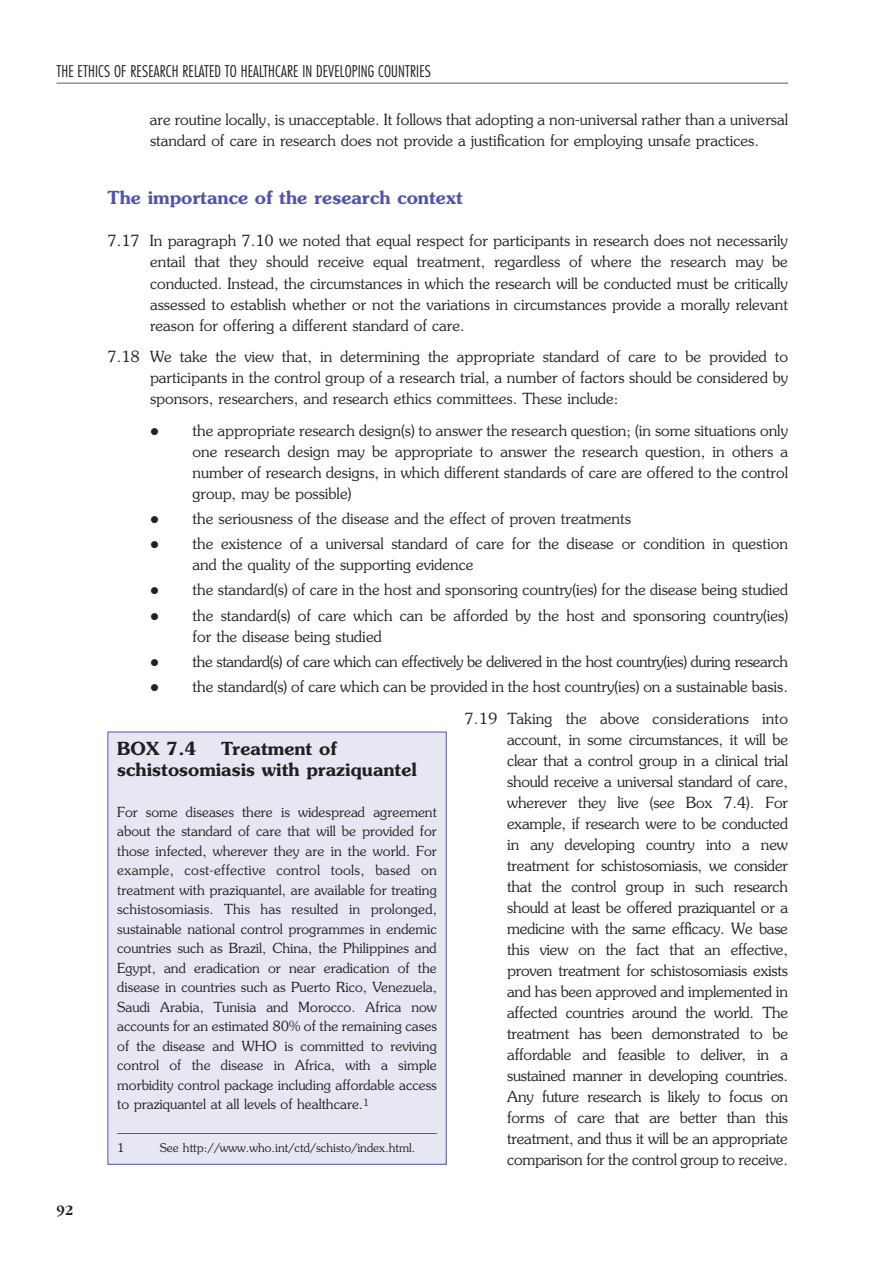
<style>
.page{position:relative;width:893px;height:1263px;background:#fff}
.page>*{position:absolute;margin:0;border:0;box-sizing:border-box;transform-origin:0 0}
.t1{font:600 18px/21px "Souvenir";color:#231f20}
.t2{font:600 18px "Souvenir";color:#5155a4}
.t3{font:300 condensed 15.75px "Futura";letter-spacing:.01em;color:#231f20}
.t4{font:300 15.3px/21px "Souvenir";color:#231f20}
.t5{font:700 15px "Garamond";color:#231f20}
.t6{font:300 13.8px/19.5px "Souvenir";color:#231f20;text-align:justify}
.t7{font:300 12px "Souvenir";color:#231f20}
</style>
<div class="page">
<hr style="left:56px;top:83px;width:732px;height:1px;background:#5155a4">
<div style="left:108px;top:732px;width:338px;height:432px;background:#e7e7f3"></div>
<hr style="left:117px;top:1133px;width:320px;height:1px;background:#5155a4">
<p class="t3" style="left:56px;top:64px;width:376px">THE ETHICS OF RESEARCH RELATED TO HEALTHCARE IN DEVELOPING COUNTRIES</p>
<p class="t4" style="left:150px;top:110px;width:640px">are routine locally, is unacceptable. It follows that adopting a non-universal rather than a universal standard of care in research does not provide a justification for employing unsafe practices.</p>
<p class="t5" style="left:56px;top:1204px;width:18px">92</p>
<p class="t2" style="left:107px;top:191px;width:357px">The importance of the research context</p>
<p class="t4" style="left:150px;top:232px;width:639px;text-align:justify;text-indent:-43px">7.17 In paragraph 7.10 we noted that equal respect for participants in research does not necessarily entail that they should receive equal treatment, regardless of where the research may be conducted. Instead, the circumstances in which the research will be conducted must be critically assessed to establish whether or not the variations in circumstances provide a morally relevant reason for offering a different standard of care.</p>
<p class="t4" style="left:150px;top:347px;width:639px;text-align:justify;text-indent:-43px">7.18 We take the view that, in determining the appropriate standard of care to be provided to participants in the control group of a research trial, a number of factors should be considered by sponsors, researchers, and research ethics committees. These include:</p>
<p class="t4" style="left:193px;top:421px;width:597px;text-align:justify">the appropriate research design(s) to answer the research question; (in some situations only one research design may be appropriate to answer the research question, in others a number of research designs, in which different standards of care are offered to the control group, may be possible)</p>
<p class="t4" style="left:193px;top:507px;width:597px;line-height:25.2px">the seriousness of the disease and the effect of proven treatments<br>the existence of a universal standard of care for the disease or condition in question</p>
<p class="t4" style="left:193px;top:553px;width:597px;line-height:25.2px">and the quality of the supporting evidence<br>the standard(s) of care in the host and sponsoring country(ies) for the disease being studied the standard(s) of care which can be afforded by the host and sponsoring country(ies)</p>
<p class="t4" style="left:193px;top:624px;width:597px;line-height:25.2px">for the disease being studied<br>the standard(s) of care which can effectively be delivered in the host country(ies) during research the standard(s) of care which can be provided in the host country(ies) on a sustainable basis.</p>
<p class="t4" style="left:507px;top:709px;width:282px;text-align:justify;text-indent:-43px">7.19 Taking the above considerations into account, in some circumstances, it will be clear that a control group in a clinical trial should receive a universal standard of care, wherever they live (see Box 7.4). For example, if research were to be conducted in any developing country into a new treatment for schistosomiasis, we consider that the control group in such research should at least be offered praziquantel or a medicine with the same efficacy. We base this view on the fact that an effective, proven treatment for schistosomiasis exists and has been approved and implemented in affected countries around the world. The treatment has been demonstrated to be affordable and feasible to deliver, in a sustained manner in developing countries.<br>Any future research is likely to focus on forms of care that are better than this treatment, and thus it will be an appropriate comparison for the control group to receive.</p>
<p class="t1" style="left:117px;top:739px;width:301px;text-indent:104px">Treatment of schistosomiasis with praziquantel</p>
<p class="t6" style="left:117px;top:803px;width:321px">For some diseases there is widespread agreement about the standard of care that will be provided for those infected, wherever they are in the world. For example, cost-effective control tools, based on treatment with praziquantel, are available for treating schistosomiasis. This has resulted in prolonged, sustainable national control programmes in endemic countries such as Brazil, China, the Philippines and Egypt, and eradication or near eradication of the disease in countries such as Puerto Rico, Venezuela, Saudi Arabia, Tunisia and Morocco. Africa now accounts for an estimated 80% of the remaining cases of the disease and WHO is committed to reviving control of the disease in Africa, with a simple morbidity control package including affordable access to praziquantel at all levels of healthcare.<sup>1</sup></p>
<p class="t7" style="left:117px;top:1142px;width:9px">1</p>
<p class="t7" style="left:160px;top:1142px;width:257px">See http://www.who.int/ctd/schisto/index.html.</p>
<p class="t1" style="left:117px;top:739px;width:81px">BOX 7.4</p>
</div>
